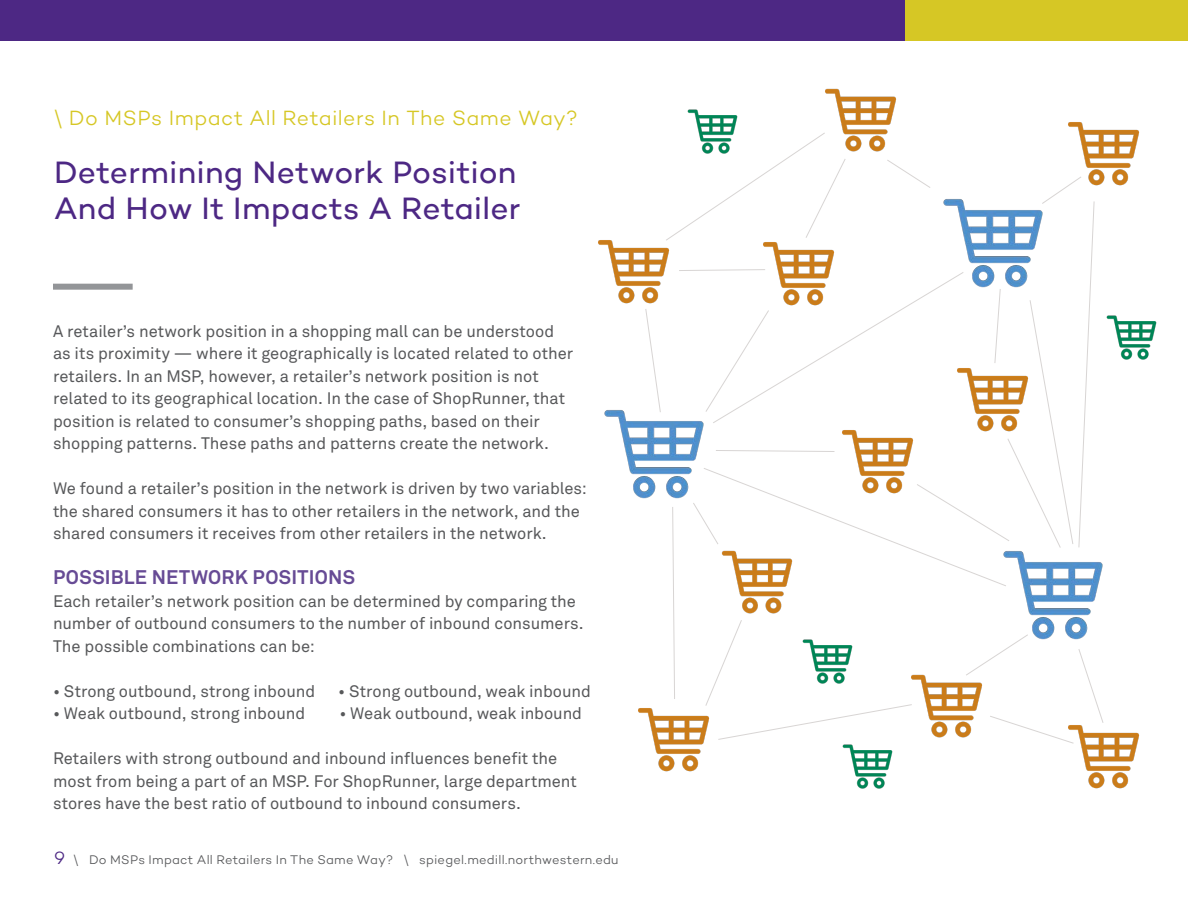
<style>
.page{position:relative;width:1188px;height:918px;background:#fff}
.page>*{position:absolute;margin:0;border:0;box-sizing:border-box;transform-origin:0 0}
.t1{font:31.5px/36px "Campton";letter-spacing:.01em;color:#4d2884}
.page_header{font:300 21px "Campton";letter-spacing:.02em;color:#d6c725}
.main_with_ruleline_a{font:700 19.5px "Akkurat Pro";letter-spacing:.015em;color:#674b95}
.main_with_ruleline_a-2{font:16.5px/22.5px "Akkurat Pro";color:#57585a}
.t2{font:300 12.75px "Campton";letter-spacing:.02em;color:#57585a}
.s1{font-size:18px;color:#4d2884}
</style>
<div class="page">
<div style="left:719px;top:0;width:469px;height:40px;background:#d6c725"></div>
<div style="left:53px;top:284px;width:80px;height:6px;background:#939598"></div>
<div style="left:0;top:0;width:904px;height:40px;background:#4d2884"></div>
<img style="left:604px;top:410px;width:41px;height:89px">
<img style="left:638px;top:708px;width:65px;height:64px">
<img style="left:825px;top:88px;width:71px;height:44px">
<img style="left:598px;top:240px;width:47px;height:64px">
<img style="left:687px;top:109px;width:51px;height:23px">
<img style="left:1106px;top:315px;width:51px;height:45px">
<img style="left:842px;top:744px;width:51px;height:45px">
<img style="left:1068px;top:122px;width:72px;height:64px">
<img style="left:1080px;top:732px;width:60px;height:57px">
<svg style="left:645px;top:132px;width:459px;height:612px"></svg>
<p class="page_header" style="left:54px;top:105px;width:526px">\ Do MSPs Impact All Retailers In The Same Way?</p>
<p class="t1" style="left:54px;top:154px;width:468px">Determining Network Position<br>And How It Impacts A Retailer</p>
<p class="main_with_ruleline_a-2" style="left:53px;top:320px;width:522px">A retailer’s network position in a shopping mall can be understood as its proximity — where it geographically is located related to other retailers. In an MSP, however, a retailer’s network position is not related to its geographical location. In the case of ShopRunner, that position is related to consumer’s shopping paths, based on their shopping patterns. These paths and patterns create the network.</p>
<p class="main_with_ruleline_a-2" style="left:53px;top:478px;width:535px">We found a retailer’s position in the network is driven by two variables: the shared consumers it has to other retailers in the network, and the shared consumers it receives from other retailers in the network.</p>
<p class="main_with_ruleline_a" style="left:53px;top:566px;width:303px">POSSIBLE NETWORK POSITIONS</p>
<p class="main_with_ruleline_a-2" style="left:53px;top:590px;width:532px">Each retailer’s network position can be determined by comparing the number of outbound consumers to the number of inbound consumers.<br>The possible combinations can be:</p>
<p class="main_with_ruleline_a-2" style="left:53px;top:680px;width:264px">• Strong outbound, strong inbound</p>
<p class="main_with_ruleline_a-2" style="left:338px;top:680px;width:254px">• Strong outbound, weak inbound</p>
<p class="main_with_ruleline_a-2" style="left:53px;top:702px;width:254px">• Weak outbound, strong inbound</p>
<p class="main_with_ruleline_a-2" style="left:339px;top:702px;width:244px">• Weak outbound, weak inbound</p>
<p class="main_with_ruleline_a-2" style="left:53px;top:747px;width:525px">Retailers with strong outbound and inbound influences benefit the most from being a part of an MSP. For ShopRunner, large department stores have the best ratio of outbound to inbound consumers.</p>
<p class="t2" style="left:54px;top:852px;width:566px"><span class="s1">9</span> \ Do MSPs Impact All Retailers In The Same Way? \ spiegel.medill.northwestern.edu</p>
</div>
